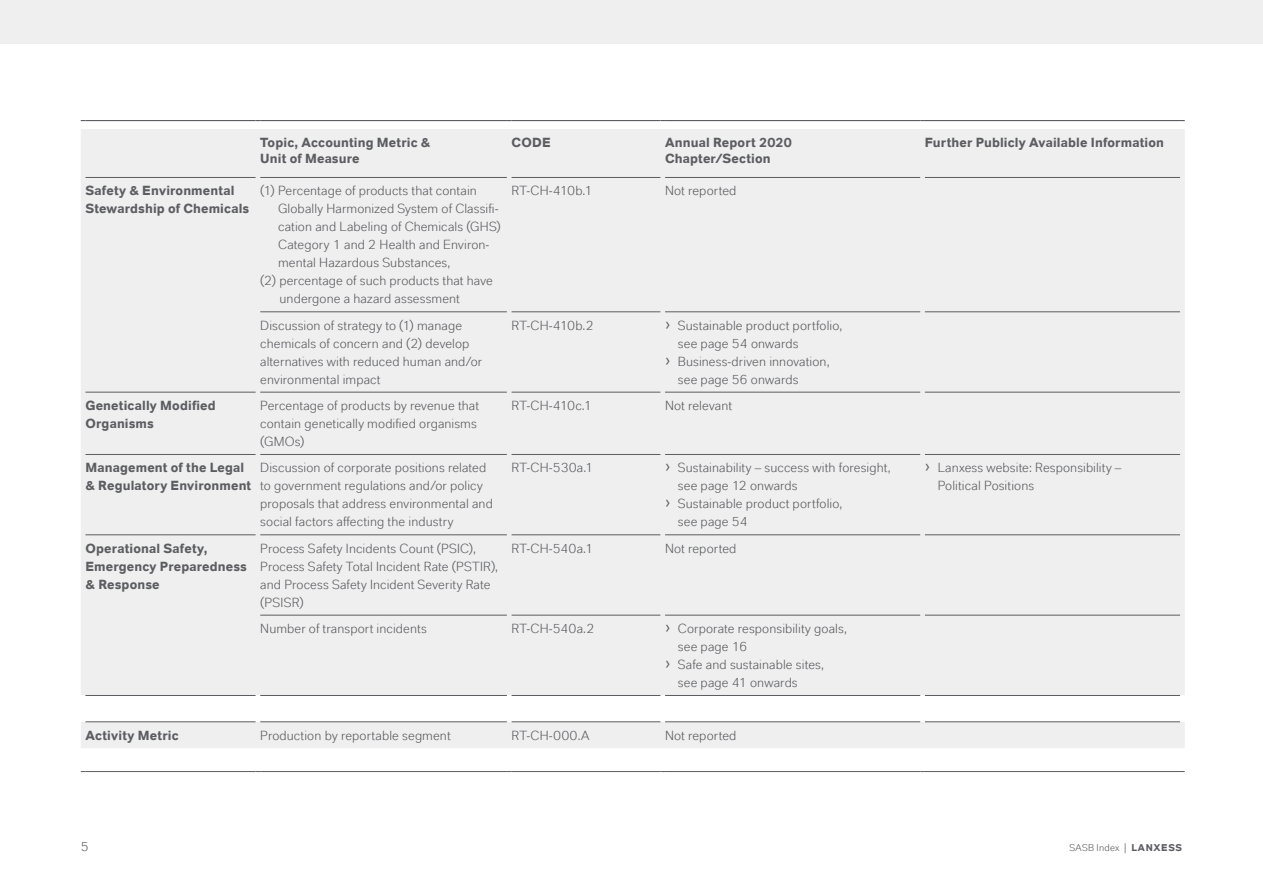
<style>
.page{position:relative;width:1263px;height:893px;background:#fff}
.page>*{position:absolute;margin:0;border:0;box-sizing:border-box;transform-origin:0 0}
.t1{font:13.2px/18px "Lanxess";letter-spacing:.01em;color:#5c5d61}
.t2{font:700 13.2px/18px "Lanxess";letter-spacing:.01em;color:#5c5d61}
.t3{font:9.75px "Lanxess";letter-spacing:.02em;color:#5c5d61}
.s1{font-size:18.75px}
.s2{font-weight:700}
</style>
<div class="page">
<div style="left:81px;top:129px;width:1104px;height:619px;background:#efefef"></div>
<svg style="left:81px;top:695px;width:1104px;height:27px"></svg>
<hr style="left:85px;top:177px;width:171px;height:1px;background:#5c5d61">
<hr style="left:260px;top:177px;width:247px;height:1px;background:#5c5d61">
<hr style="left:512px;top:177px;width:148px;height:1px;background:#5c5d61">
<hr style="left:665px;top:177px;width:255px;height:1px;background:#5c5d61">
<hr style="left:925px;top:177px;width:255px;height:1px;background:#5c5d61">
<hr style="left:85px;top:392px;width:171px;height:1px;background:#5c5d61">
<hr style="left:85px;top:535px;width:171px;height:1px;background:#5c5d61">
<hr style="left:85px;top:695px;width:171px;height:1px;background:#5c5d61">
<hr style="left:85px;top:771px;width:171px;height:1px;background:#5c5d61">
<hr style="left:260px;top:771px;width:247px;height:1px;background:#5c5d61">
<hr style="left:512px;top:771px;width:148px;height:1px;background:#5c5d61">
<hr style="left:665px;top:771px;width:255px;height:1px;background:#5c5d61">
<hr style="left:925px;top:771px;width:255px;height:1px;background:#5c5d61">
<hr style="left:85px;top:120px;width:171px;height:1px;background:#5c5d61">
<hr style="left:260px;top:120px;width:247px;height:1px;background:#5c5d61">
<hr style="left:512px;top:120px;width:148px;height:1px;background:#5c5d61">
<hr style="left:665px;top:120px;width:255px;height:1px;background:#5c5d61">
<hr style="left:925px;top:120px;width:255px;height:1px;background:#5c5d61">
<hr style="left:260px;top:312px;width:247px;height:1px;background:#5c5d61">
<hr style="left:512px;top:312px;width:148px;height:1px;background:#5c5d61">
<hr style="left:665px;top:312px;width:255px;height:1px;background:#5c5d61">
<hr style="left:925px;top:312px;width:255px;height:1px;background:#5c5d61">
<hr style="left:260px;top:392px;width:247px;height:1px;background:#5c5d61">
<hr style="left:512px;top:392px;width:148px;height:1px;background:#5c5d61">
<hr style="left:665px;top:392px;width:255px;height:1px;background:#5c5d61">
<hr style="left:925px;top:392px;width:255px;height:1px;background:#5c5d61">
<hr style="left:260px;top:454px;width:247px;height:1px;background:#5c5d61">
<hr style="left:512px;top:454px;width:148px;height:1px;background:#5c5d61">
<hr style="left:665px;top:454px;width:255px;height:1px;background:#5c5d61">
<hr style="left:925px;top:454px;width:255px;height:1px;background:#5c5d61">
<hr style="left:260px;top:535px;width:247px;height:1px;background:#5c5d61">
<hr style="left:512px;top:535px;width:148px;height:1px;background:#5c5d61">
<hr style="left:665px;top:535px;width:255px;height:1px;background:#5c5d61">
<hr style="left:925px;top:535px;width:255px;height:1px;background:#5c5d61">
<hr style="left:260px;top:615px;width:247px;height:1px;background:#5c5d61">
<hr style="left:512px;top:615px;width:148px;height:1px;background:#5c5d61">
<hr style="left:665px;top:615px;width:255px;height:1px;background:#5c5d61">
<hr style="left:925px;top:615px;width:255px;height:1px;background:#5c5d61">
<hr style="left:260px;top:695px;width:247px;height:1px;background:#5c5d61">
<hr style="left:512px;top:695px;width:148px;height:1px;background:#5c5d61">
<hr style="left:665px;top:695px;width:255px;height:1px;background:#5c5d61">
<hr style="left:925px;top:695px;width:255px;height:1px;background:#5c5d61">
<hr style="left:260px;top:721px;width:247px;height:1px;background:#5c5d61">
<hr style="left:512px;top:721px;width:148px;height:1px;background:#5c5d61">
<hr style="left:665px;top:721px;width:255px;height:1px;background:#5c5d61">
<hr style="left:925px;top:721px;width:255px;height:1px;background:#5c5d61">
<hr style="left:85px;top:454px;width:171px;height:1px;background:#5c5d61">
<hr style="left:85px;top:721px;width:171px;height:1px;background:#5c5d61">
<div style="left:0;top:0;width:1263px;height:43px;background:#efefef"></div>
<p class="t2" style="left:260px;top:133px;width:172px;line-height:16.5px">Topic, Accounting Metric &amp;<br>Unit of Measure</p>
<p class="t2" style="left:512px;top:132px;width:41px">CODE</p>
<p class="t2" style="left:665px;top:133px;width:128px;line-height:16.5px">Annual Report 2020<br>Chapter/Section</p>
<p class="t2" style="left:925px;top:132px;width:241px">Further Publicly Available Information</p>
<p class="t2" style="left:85px;top:181px;width:165px">Safety &amp; Environmental<br>Stewardship of Chemicals</p>
<p class="t1" style="left:260px;top:181px;width:218px">(1) Percentage of products that contain</p>
<p class="t1" style="left:278px;top:199px;width:222px">Globally Harmonized System of Classifi-</p>
<p class="t1" style="left:278px;top:217px;width:224px">cation and Labeling of Chemicals (GHS)</p>
<p class="t1" style="left:278px;top:235px;width:213px">Category 1 and 2 Health and Environ-</p>
<p class="t1" style="left:278px;top:253px;width:174px">mental Hazardous Substances,</p>
<p class="t1" style="left:260px;top:271px;width:234px">(2) percentage of such products that have</p>
<p class="t1" style="left:279px;top:289px;width:182px">undergone a hazard assessment</p>
<p class="t1" style="left:512px;top:181px;width:82px">RT-CH-410b.1</p>
<p class="t1" style="left:665px;top:181px;width:73px">Not reported</p>
<p class="t1" style="left:260px;top:316px;width:223px">Discussion of strategy to (1) manage chemicals of concern and (2) develop alternatives with reduced human and/or environmental impact</p>
<p class="t1" style="left:512px;top:316px;width:84px">RT-CH-410b.2</p>
<p class="t1" style="left:665px;top:316px;width:179px"><span class="s1">›</span> Sustainable product portfolio,</p>
<p class="t1" style="left:678px;top:334px;width:122px">see page 54 onwards</p>
<p class="t1" style="left:665px;top:352px;width:166px"><span class="s1">›</span> Business-driven innovation,</p>
<p class="t1" style="left:678px;top:370px;width:122px">see page 56 onwards</p>
<p class="t2" style="left:85px;top:395px;width:132px">Genetically Modified<br>Organisms</p>
<p class="t1" style="left:260px;top:396px;width:220px">Percentage of products by revenue that contain genetically modified organisms (GMOs)</p>
<p class="t1" style="left:512px;top:396px;width:82px">RT-CH-410c.1</p>
<p class="t1" style="left:665px;top:396px;width:68px">Not relevant</p>
<p class="t2" style="left:85px;top:458px;width:167px">Management of the Legal &amp; Regulatory Environment</p>
<p class="t1" style="left:260px;top:458px;width:234px">Discussion of corporate positions related to government regulations and/or policy proposals that address environmental and social factors affecting the industry</p>
<p class="t1" style="left:512px;top:458px;width:83px">RT-CH-530a.1</p>
<p class="t1" style="left:665px;top:458px;width:227px"><span class="s1">›</span> Sustainability – success with foresight,</p>
<p class="t1" style="left:678px;top:476px;width:121px">see page 12 onwards</p>
<p class="t1" style="left:665px;top:494px;width:179px"><span class="s1">›</span> Sustainable product portfolio,</p>
<p class="t1" style="left:678px;top:512px;width:71px">see page 54</p>
<p class="t2" style="left:85px;top:538px;width:163px">Operational Safety,<br>Emergency Preparedness &amp; Response</p>
<p class="t1" style="left:260px;top:539px;width:239px">Process Safety Incidents Count (PSIC), Process Safety Total Incident Rate (PSTIR), and Process Safety Incident Severity Rate (PSISR)</p>
<p class="t1" style="left:512px;top:539px;width:83px">RT-CH-540a.1</p>
<p class="t1" style="left:665px;top:539px;width:73px">Not reported</p>
<p class="t1" style="left:260px;top:619px;width:168px">Number of transport incidents</p>
<p class="t1" style="left:512px;top:619px;width:84px">RT-CH-540a.2</p>
<p class="t1" style="left:665px;top:619px;width:183px"><span class="s1">›</span> Corporate responsibility goals,</p>
<p class="t1" style="left:678px;top:637px;width:71px">see page 16</p>
<p class="t1" style="left:665px;top:655px;width:160px"><span class="s1">›</span> Safe and sustainable sites,</p>
<p class="t1" style="left:678px;top:673px;width:121px">see page 41 onwards</p>
<p class="t2" style="left:85px;top:725px;width:95px">Activity Metric</p>
<p class="t1" style="left:260px;top:726px;width:192px">Production by reportable segment</p>
<p class="t1" style="left:512px;top:726px;width:79px">RT-CH-000.A</p>
<p class="t1" style="left:665px;top:726px;width:73px">Not reported</p>
<p class="t1" style="left:938px;top:458px;width:185px;text-indent:-13px"><span class="s1">›</span> Lanxess website: Responsibility –<br>Political Positions</p>
<p class="t1" style="left:81px;top:837px;width:10px">5</p>
<p class="t3" style="left:1069px;top:842px;width:114px">SASB Index | <span class="s2">LANXESS</span></p>
</div>
